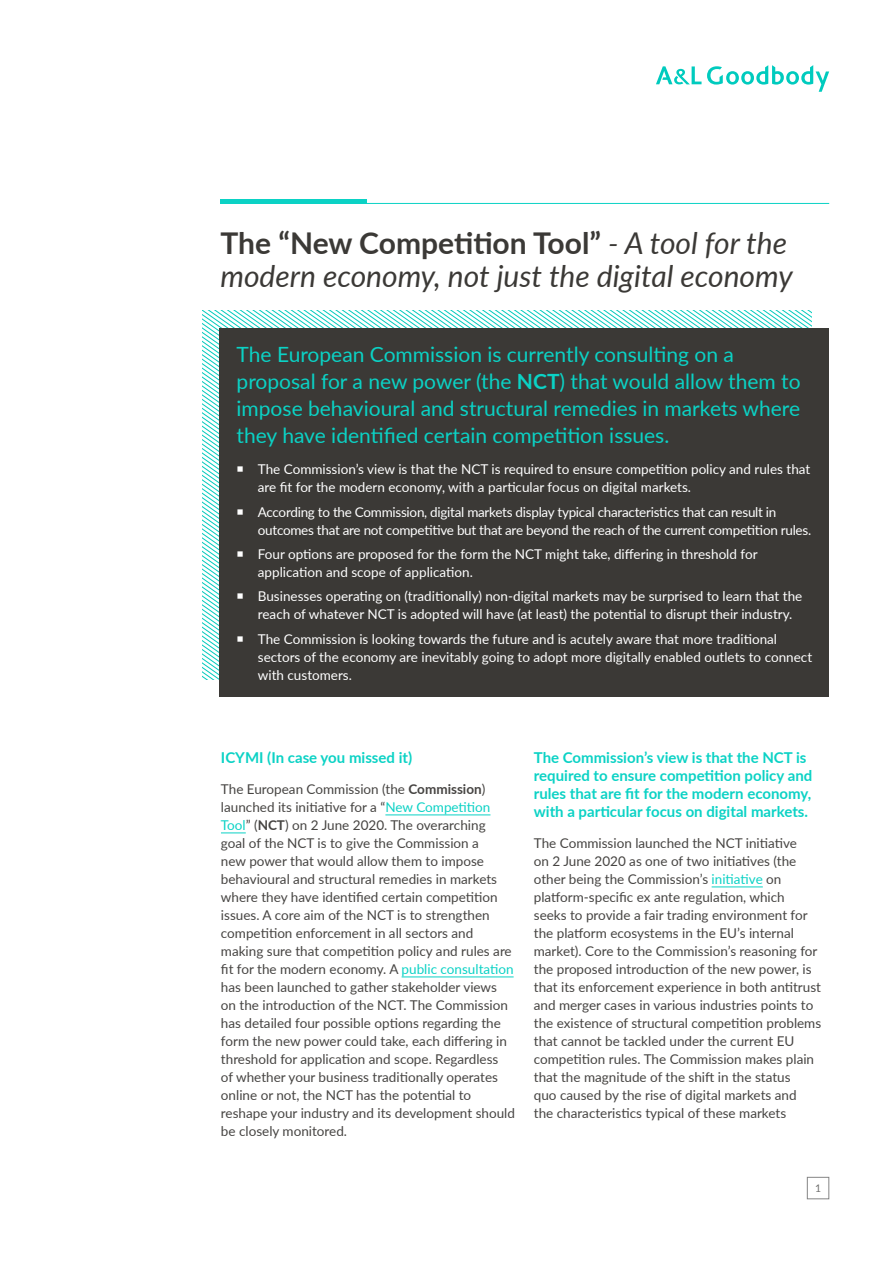
<style>
.page{position:relative;width:893px;height:1263px;background:#fff}
.page>*{position:absolute;margin:0;border:0;box-sizing:border-box;transform-origin:0 0}
.t1{font:italic 30px/33px "Lato";color:#3b3936}
.t2{font:21px/27px "Lato";color:#0bd2c5}
.t3{font:700 15px/18px "Lato";color:#0bd2c5}
.t4{font:13.5px/18px "Lato";color:#464442}
.t5{font:13.5px/18px "Lato";color:#fff}
.t6{font:13.5px/18px "Lato";letter-spacing:-.02em;color:#fff}
.t7{font:10.5px "Lato";color:#6f6f6e}
.s1{font-weight:700;font-style:normal}
.s2{font-weight:700}
.s3{color:#0bd2c5}
</style>
<div class="page">
<svg style="left:656px;top:66px;width:45px;height:18px"></svg>
<svg style="left:707px;top:65px;width:122px;height:27px"></svg>
<div style="left:807px;top:1177px;width:22px;height:22px;border:1px solid #858585"></div>
<hr style="left:385px;top:815px;width:105px;height:1px;background:#0bd2c5">
<svg style="left:221px;top:833px;width:25px;height:1px"></svg>
<hr style="left:402px;top:977px;width:112px;height:1px;background:#0bd2c5">
<hr style="left:220px;top:203px;width:609px;height:1px;background:#0bd2c5">
<div style="left:220px;top:199px;width:147px;height:5px;background:#0bd2c5"></div>
<svg style="left:694px;top:311px;width:118px;height:17px"></svg>
<div style="left:220px;top:328px;width:609px;height:369px;background:#3b3936"></div>
<hr style="left:712px;top:887px;width:51px;height:1px;background:#0bd2c5">
<svg style="left:202px;top:311px;width:121px;height:369px"></svg>
<h1 class="t1" style="left:220px;top:225px;width:574px"><span class="s1">The “New Competition Tool”</span> - A tool for the modern economy, not just the digital economy</h1>
<h2 class="t2" style="left:237px;top:340px;width:565px">The European Commission is currently consulting on a proposal for a new power (the <span class="s2">NCT</span>) that would allow them to impose behavioural and structural remedies in markets where they have identified certain competition issues.</h2>
<p class="t5" style="left:258px;top:460px;width:554px">The Commission’s view is that the NCT is required to ensure competition policy and rules that are fit for the modern economy, with a particular focus on digital markets.</p>
<p class="t6" style="left:258px;top:502px;width:555px">According to the Commission, digital markets display typical characteristics that can result in outcomes that are not competitive but that are beyond the reach of the current competition rules.</p>
<p class="t5" style="left:258px;top:544px;width:501px">Four options are proposed for the form the NCT might take, differing in threshold for application and scope of application.</p>
<p class="t5" style="left:258px;top:587px;width:546px">Businesses operating on (traditionally) non-digital markets may be surprised to learn that the reach of whatever NCT is adopted will have (at least) the potential to disrupt their industry.</p>
<p class="t5" style="left:258px;top:629px;width:556px">The Commission is looking towards the future and is acutely aware that more traditional sectors of the economy are inevitably going to adopt more digitally enabled outlets to connect with customers.</p>
<p class="t3" style="left:221px;top:748px;width:193px">ICYMI (In case you missed it)</p>
<p class="t4" style="left:221px;top:779px;width:295px">The European Commission (the <span class="s2">Commission</span>) launched its initiative for a “<span class="s3">New Competition Tool</span>” (<span class="s2">NCT</span>) on 2 June 2020. The overarching<br>goal of the NCT is to give the Commission a<br>new power that would allow them to impose behavioural and structural remedies in markets where they have identified certain competition issues. A core aim of the NCT is to strengthen competition enforcement in all sectors and making sure that competition policy and rules are fit for the modern economy. A <span class="s3">public consultation </span>has been launched to gather stakeholder views on the introduction of the NCT. The Commission has detailed four possible options regarding the form the new power could take, each differing in threshold for application and scope. Regardless<br>of whether your business traditionally operates online or not, the NCT has the potential to reshape your industry and its development should be closely monitored.</p>
<p class="t3" style="left:534px;top:748px;width:280px">The Commission’s view is that the NCT is required to ensure competition policy and rules that are fit for the modern economy, with a particular focus on digital markets.</p>
<p class="t4" style="left:534px;top:833px;width:289px">The Commission launched the NCT initiative<br>on 2 June 2020 as one of two initiatives (the other being the Commission’s <span class="s3">initiative</span> on platform-specific ex ante regulation, which<br>seeks to provide a fair trading environment for the platform ecosystems in the EU’s internal market). Core to the Commission’s reasoning for the proposed introduction of the new power, is that its enforcement experience in both antitrust and merger cases in various industries points to the existence of structural competition problems that cannot be tackled under the current EU competition rules. The Commission makes plain that the magnitude of the shift in the status<br>quo caused by the rise of digital markets and<br>the characteristics typical of these markets</p>
<p class="t7" style="left:815px;top:1181px;width:8px">1</p>
</div>
